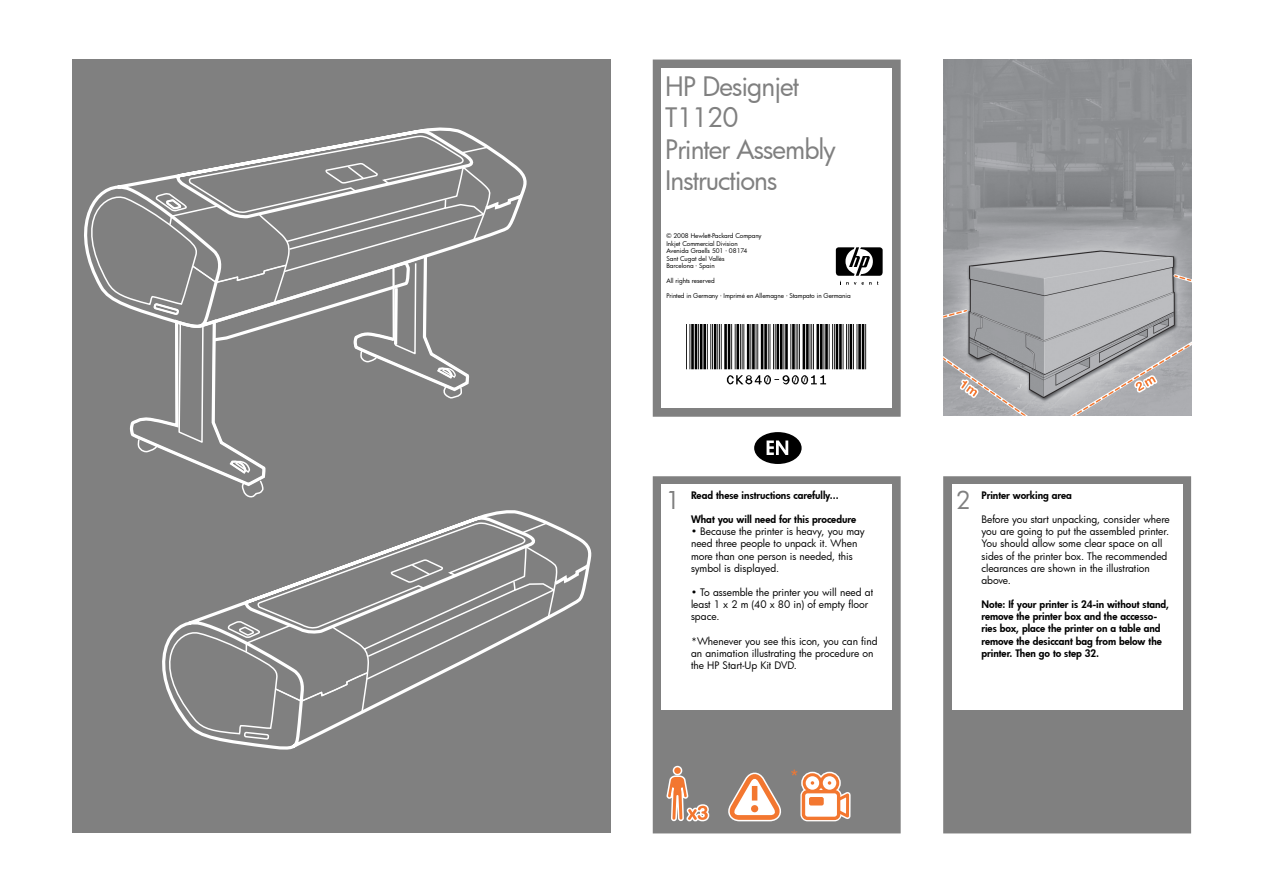
<style>
.page{position:relative;width:1263px;height:893px;background:#fff}
.page>*{position:absolute;margin:0;border:0;box-sizing:border-box;transform-origin:0 0}
.t1{font:26.25px/31.5px "Futura";letter-spacing:-.035em;color:#808080}
.t2{font:24px "Futura";color:#808080}
.t3{font:15px "Arial Rounded MT Bold";color:#f37730}
.t4{font:10.2px/12.1px "Futura";color:#000}
.t5{font:800 10.2px/12.1px "Futura";color:#000}
.t6{font:6.3px/7.5px "Futura";letter-spacing:-.005em;color:#000}
</style>
<div class="page">
<div style="left:653px;top:476px;width:248px;height:357px;background:#808080;border:3px solid #808080"></div>
<div style="left:661px;top:485px;width:231px;height:225px;background:#fff"></div>
<div style="left:943px;top:476px;width:248px;height:357px;background:#808080;border:3px solid #808080"></div>
<div style="left:952px;top:485px;width:230px;height:225px;background:#fff"></div>
<div style="left:653px;top:60px;width:248px;height:357px;background:#808080;border:3px solid #808080"></div>
<div style="left:661px;top:68px;width:231px;height:339px;background:#fff"></div>
<div style="left:72px;top:60px;width:538px;height:773px;background:#808080"></div>
<img style="left:943px;top:60px;width:248px;height:212px">
<svg style="left:728px;top:772px;width:53px;height:50px"></svg>
<div style="left:801px;top:772px;width:23px;height:22px;border:6px solid #fff;border-radius:50%"></div>
<div style="left:818px;top:772px;width:23px;height:22px;border:6px solid #fff;border-radius:50%"></div>
<div style="left:800px;top:789px;width:42px;height:32px;border:6px solid #fff;border-radius:4px"></div>
<svg style="left:804px;top:775px;width:17px;height:16px"></svg>
<div style="left:803px;top:773px;width:19px;height:20px;border:3px solid #f37730;border-radius:50%"></div>
<svg style="left:821px;top:775px;width:17px;height:16px"></svg>
<div style="left:820px;top:773px;width:19px;height:20px;border:3px solid #f37730;border-radius:50%"></div>
<svg style="left:811px;top:781px;width:40px;height:41px"></svg>
<div style="left:803px;top:792px;width:36px;height:26px;background:#fff;border-radius:4px"></div>
<div style="left:802px;top:790px;width:38px;height:30px;border:3px solid #f37730;border-radius:4px"></div>
<div style="left:809px;top:797px;width:15px;height:8px;background:#f37730;border-radius:2px"></div>
<svg style="left:836px;top:247px;width:47px;height:38px"></svg>
<svg style="left:666px;top:765px;width:44px;height:57px"></svg>
<svg style="left:943px;top:272px;width:248px;height:144px;background:#ababad"></svg>
<svg style="left:558px;top:526px;width:34px;height:88px"></svg>
<svg style="left:84px;top:134px;width:474px;height:616px"></svg>
<img style="left:686px;top:325px;width:180px;height:59px">
<div style="left:754px;top:432px;width:48px;height:32px;background:#000;border-radius:50%"></div>
<svg style="left:766px;top:440px;width:22px;height:15px"></svg>
<h1 class="t1" style="left:665px;top:70px;width:172px">HP Designjet<br>T1120<br>Printer Assembly<br>Instructions</h1>
<p class="t6" style="left:666px;top:232px;width:97px">© 2008 Hewlett-Packard Company<br>Inkjet Commercial Division<br>Avenida Graells 501 · 08174<br>Sant Cugat del Vallès<br>Barcelona · Spain</p>
<p class="t6" style="left:666px;top:277px;width:50px">All rights reserved</p>
<p class="t6" style="left:666px;top:292px;width:186px">Printed in Germany · Imprimé en Allemagne · Stampato in Germania</p>
<p class="t5" style="left:691px;top:489px;width:149px">Read these instructions carefully...</p>
<p class="t5" style="left:691px;top:513px;width:167px">What you will need for this procedure</p>
<p class="t4" style="left:691px;top:525px;width:175px">• Because the printer is heavy, you may need three people to unpack it. When more than one person is needed, this symbol is displayed.</p>
<p class="t4" style="left:691px;top:586px;width:184px">• To assemble the printer you will need at least 1 x 2 m (40 x 80 in) of empty floor space.</p>
<p class="t4" style="left:691px;top:635px;width:188px">*Whenever you see this icon, you can find an animation illustrating the procedure on the HP Start-Up Kit DVD.</p>
<h2 class="t2" style="left:665px;top:484px;width:16px">1</h2>
<h2 class="t2" style="left:956px;top:484px;width:16px">2</h2>
<p class="t5" style="left:981px;top:489px;width:92px">Printer working area</p>
<p class="t4" style="left:981px;top:513px;width:190px">Before you start unpacking, consider where you are going to put the assembled printer.<br>You should allow some clear space on all sides of the printer box. The recommended clearances are shown in the illustration above.</p>
<p class="t5" style="left:981px;top:598px;width:189px">Note: If your printer is 24-in without stand, remove the printer box and the accesso&shy;ries box, place the printer on a table and remove the desiccant bag from below the printer. Then go to step 32.</p>
<h3 class="t3" style="left:791px;top:767px;width:8px">*</h3>
</div>
